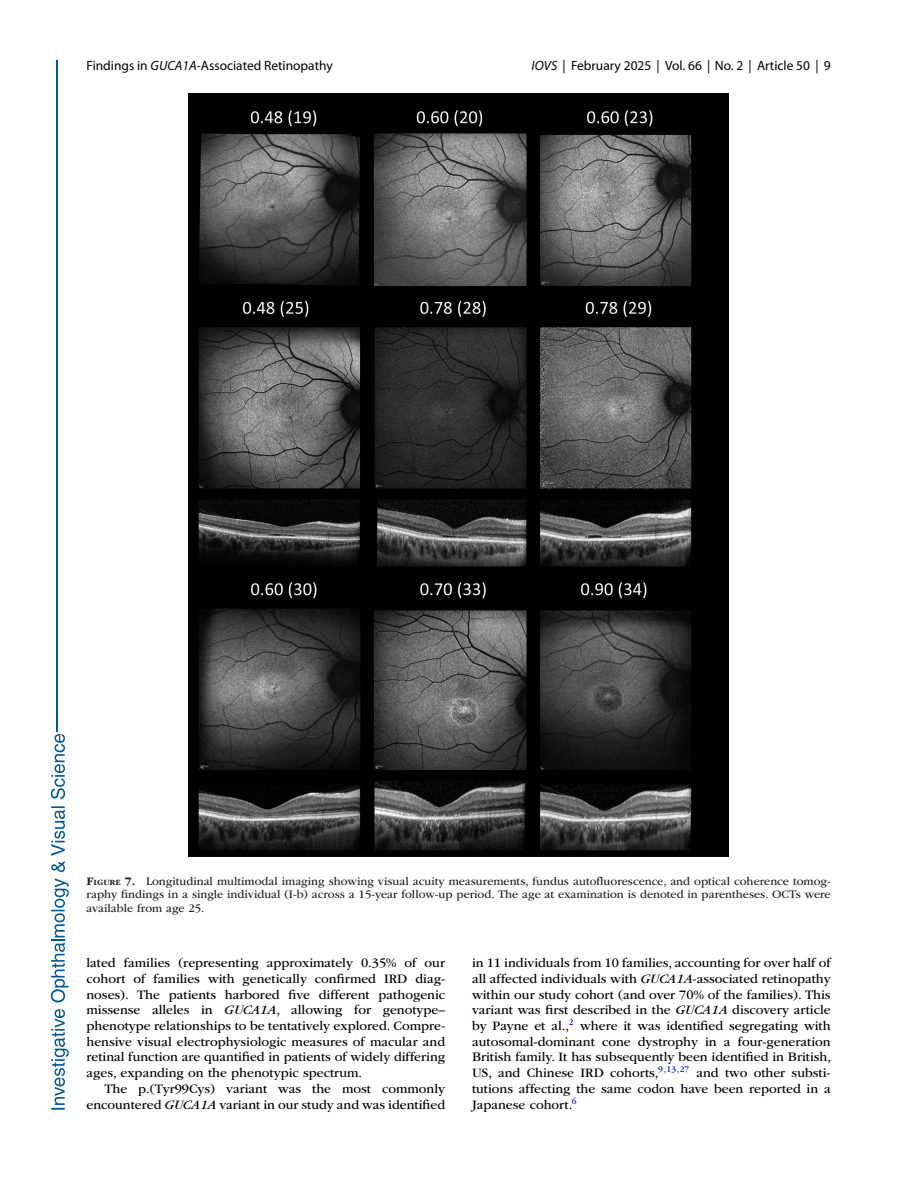
<style>
.page{position:relative;width:918px;height:1188px;background:#fff}
.page>*{position:absolute;margin:0;border:0;box-sizing:border-box;transform-origin:0 0}
.t1{font:13.5px/15.8px "ITC Garamond Std";color:#000;text-align:justify}
.t2{font:13.5px "Myriad Pro";color:#000}
.t3{font:12px/13.5px "ITC Garamond Std";color:#231f20;text-align:justify}
.s1{font-style:italic}
.s2{font-weight:700}
.s3{font-weight:700;font-size:8.4px}
</style>
<div class="page">
<hr style="left:57px;top:60px;width:1px;height:672px;background:#005892">
<svg style="left:51px;top:734px;width:18px;height:376px"></svg>
<img style="left:189px;top:93px;width:540px;height:764px">
<p class="t2" style="left:86px;top:60px;width:248px">Findings in <span class="s1">GUCA1A</span>-Associated Retinopathy</p>
<p class="t2" style="left:532px;top:60px;width:301px"><span class="s1">IOVS</span> | February 2025 | Vol. 66 | No. 2 | Article 50 | 9</p>
<p class="t3" style="left:86px;top:875px;width:746px"><span class="s2">F</span><span class="s3">IGURE</span> <span class="s2">7.</span> Longitudinal multimodal imaging showing visual acuity measurements, fundus autofluorescence, and optical coherence tomog&shy;raphy findings in a single individual (I-b) across a 15-year follow-up period. The age at examination is denoted in parentheses. OCTs were available from age 25.</p>
<p class="t1" style="left:86px;top:956px;width:360px">lated families (representing approximately 0.35% of our cohort of families with genetically confirmed IRD diag&shy;noses). The patients harbored five different pathogenic missense alleles in <span class="s1">GUCA1A</span>, allowing for genotype– phenotype relationships to be tentatively explored. Compre&shy;hensive visual electrophysiologic measures of macular and retinal function are quantified in patients of widely differing ages, expanding on the phenotypic spectrum.</p>
<p class="t1" style="left:86px;top:1082px;width:360px;text-align:right">The p.(Tyr99Cys) variant was the most commonly encountered <span class="s1">GUCA1A</span> variant in our study and was identified</p>
<p class="t1" style="left:472px;top:956px;width:361px">in 11 individuals from 10 families, accounting for over half of all affected individuals with <span class="s1">GUCA1A</span>-associated retinopathy within our study cohort (and over 70% of the families). This variant was first described in the <span class="s1">GUCA1A</span> discovery article by Payne et al.,<sup>2</sup> where it was identified segregating with autosomal-dominant cone dystrophy in a four-generation British family. It has subsequently been identified in British, US, and Chinese IRD cohorts,<sup>9</sup><sup>,</sup><sup>13</sup><sup>,</sup><sup>27</sup> and two other substi&shy;tutions affecting the same codon have been reported in a Japanese cohort.<sup>6</sup></p>
</div>
